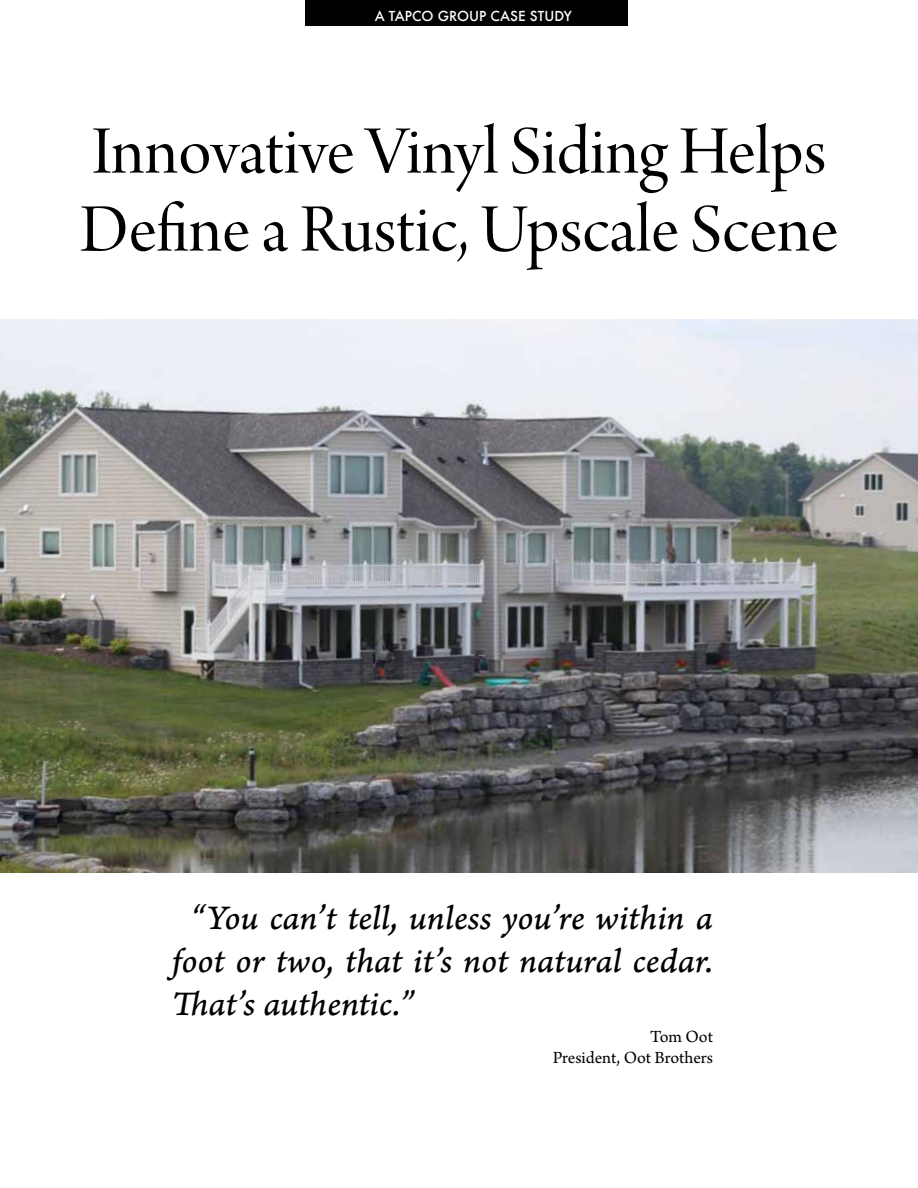
<style>
.page{position:relative;width:918px;height:1188px;background:#fff}
.page>*{position:absolute;margin:0;border:0;box-sizing:border-box;transform-origin:0 0}
.t1{font:72px/78px "Arno Pro Display";color:#000}
.t2{font:36px/43.2px "Arno Pro Italic Caption";letter-spacing:-.01em;color:#000;text-align:justify}
.t3{font:18px/21px "Arno Pro";letter-spacing:-.005em;color:#000;text-align:right}
.t4{font:500 13.5px "Futura";color:#fff}
</style>
<div class="page">
<div style="left:305px;top:0;width:323px;height:26px;background:#000"></div>
<img style="left:0;top:320px;width:918px;height:553px">
<p class="t4" style="left:375px;top:7px;width:199px">A TAPCO GROUP CASE STUDY</p>
<h1 class="t1" style="left:80px;top:117px;width:760px">Innovative Vinyl Siding Helps<br>Define a Rustic, Upscale Scene</h1>
<p class="t2" style="left:172px;top:898px;width:543px;text-indent:20px">“You can’t tell, unless you’re within a foot or two, that it’s not natural cedar.<br>That’s authentic.”</p>
<p class="t3" style="left:553px;top:1027px;width:162px">Tom Oot<br>President, Oot Brothers</p>
</div>
